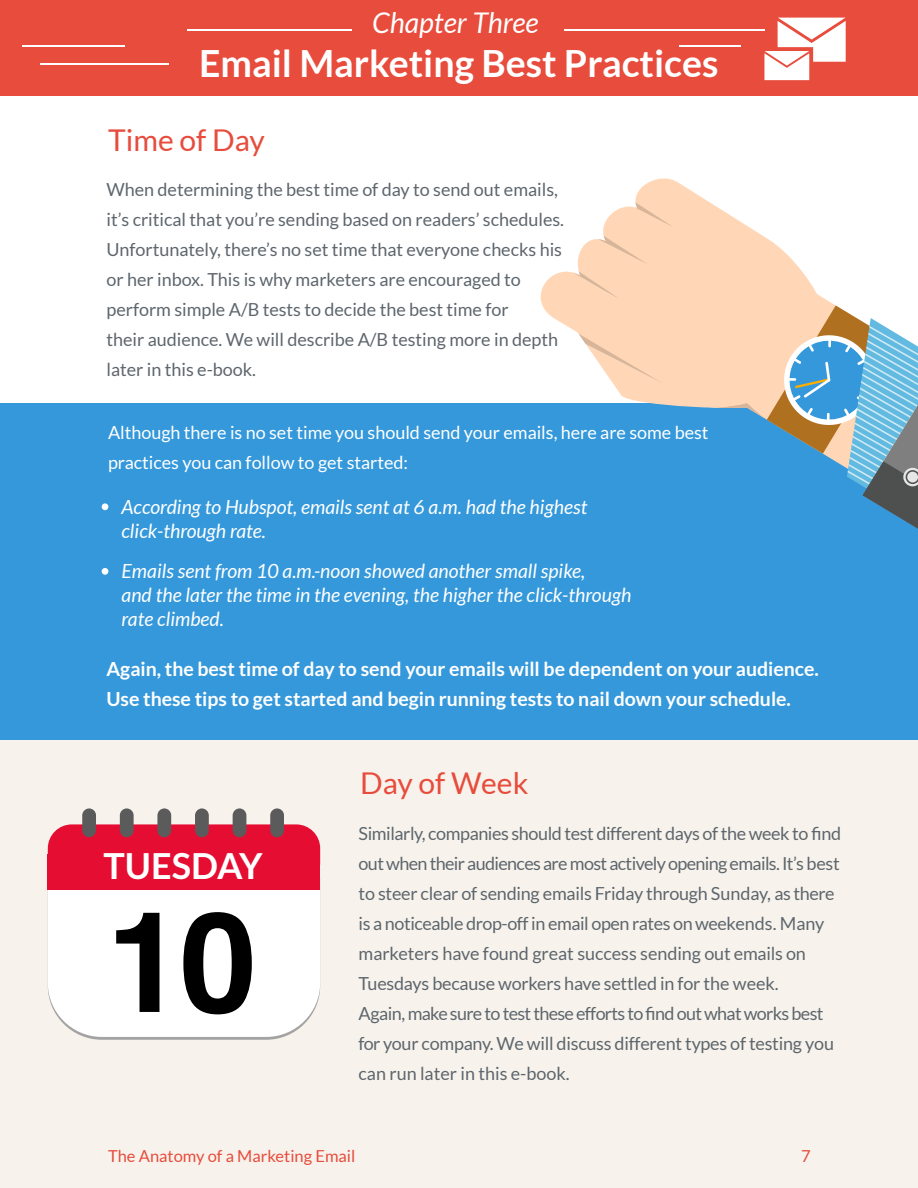
<style>
.page{position:relative;width:918px;height:1188px;background:#fff}
.page>*{position:absolute;margin:0;border:0;box-sizing:border-box;transform-origin:0 0}
.t1{font:700 140.1px "Helvetica";color:#000}
.t2{font:700 37.5px "Lato";color:#fff}
.t3{font:700 36px "Lato";color:#fff}
.t4{font:30px "Lato";color:#e74c3c}
.t5{font:italic 28.5px "Lato";color:#fff}
.t6{font:italic 19.5px/24px "Lato";color:#fff}
.t7{font:700 19.5px/30px "Lato";color:#fff}
.t8{font:18px/30px "Lato";letter-spacing:-.015em;color:#5e666d}
.t9{font:18px/30px "Lato";color:#fff}
.t10{font:16.5px "Lato";color:#e74c3c}
</style>
<div class="page">
<div style="left:0;top:403px;width:918px;height:359px;background:#3498db"></div>
<div style="left:0;top:0;width:918px;height:95px;background:#e74c3c"></div>
<svg style="left:764px;top:18px;width:82px;height:62px"></svg>
<hr style="left:564px;top:29px;width:201px;height:2px;background:#fff">
<hr style="left:40px;top:63px;width:130px;height:2px;background:#fff">
<hr style="left:23px;top:45px;width:102px;height:2px;background:#fff">
<hr style="left:680px;top:45px;width:61px;height:2px;background:#fff">
<hr style="left:188px;top:29px;width:164px;height:2px;background:#fff">
<div style="left:0;top:740px;width:918px;height:448px;background:#f7f3ec"></div>
<div style="left:102px;top:503px;width:6px;height:7px;background:#fff;border-radius:50%"></div>
<div style="left:102px;top:568px;width:6px;height:7px;background:#fff;border-radius:50%"></div>
<svg style="left:540px;top:178px;width:169px;height:144px"></svg>
<svg style="left:560px;top:202px;width:358px;height:327px"></svg>
<div style="left:48px;top:824px;width:272px;height:213px;background:#fff;border-radius:54px"></div>
<div style="left:48px;top:854px;width:272px;height:36px;background:#e50e32"></div>
<div style="left:48px;top:824px;width:272px;height:63px;background:#e50e32;border-radius:24px"></div>
<div style="left:82px;top:808px;width:14px;height:29px;background:#5b5b5b;border-radius:7px"></div>
<div style="left:120px;top:808px;width:14px;height:29px;background:#5b5b5b;border-radius:7px"></div>
<div style="left:157px;top:808px;width:14px;height:29px;background:#5b5b5b;border-radius:7px"></div>
<div style="left:195px;top:808px;width:14px;height:29px;background:#5b5b5b;border-radius:7px"></div>
<div style="left:233px;top:808px;width:13px;height:29px;background:#5b5b5b;border-radius:7px"></div>
<div style="left:270px;top:808px;width:14px;height:29px;background:#5b5b5b;border-radius:7px"></div>
<h3 class="t5" style="left:372px;top:7px;width:168px">Chapter Three</h3>
<h2 class="t2" style="left:199px;top:42px;width:521px">Email Marketing Best Practices</h2>
<h3 class="t4" style="left:108px;top:123px;width:158px">Time of Day</h3>
<p class="t8" style="left:106px;top:175px;width:459px">When determining the best time of day to send out emails, it’s critical that you’re sending based on readers’ schedules.<br>Unfortunately, there’s no set time that everyone checks his or her inbox. This is why marketers are encouraged to perform simple A/B tests to decide the best time for<br>their audience. We will describe A/B testing more in depth later in this e-book.</p>
<p class="t9" style="left:108px;top:418px;width:602px">Although there is no set time you should send your emails, here are some best practices you can follow to get started:</p>
<p class="t6" style="left:122px;top:495px;width:467px">According to Hubspot, emails sent at 6 a.m. had the highest click-through rate.</p>
<p class="t6" style="left:122px;top:560px;width:511px">Emails sent from 10 a.m.-noon showed another small spike,<br>and the later the time in the evening, the higher the click-through rate climbed.</p>
<p class="t7" style="left:107px;top:654px;width:714px">Again, the best time of day to send your emails will be dependent on your audience.<br>Use these tips to get started and begin running tests to nail down your schedule.</p>
<h3 class="t3" style="left:104px;top:846px;width:161px">TUESDAY</h3>
<h1 class="t1" style="left:106px;top:850px;width:152px">10</h1>
<h3 class="t4" style="left:360px;top:767px;width:170px">Day of Week</h3>
<p class="t8" style="left:359px;top:818px;width:484px">Similarly, companies should test different days of the week to find out when their audiences are most actively opening emails. It’s best to steer clear of sending emails Friday through Sunday, as there is a noticeable drop-off in email open rates on weekends. Many marketers have found great success sending out emails on Tuesdays because workers have settled in for the week.<br>Again, make sure to test these efforts to find out what works best for your company. We will discuss different types of testing you can run later in this e-book.</p>
<p class="t10" style="left:108px;top:1147px;width:249px">The Anatomy of a Marketing Email</p>
<p class="t10" style="left:801px;top:1147px;width:11px">7</p>
</div>
